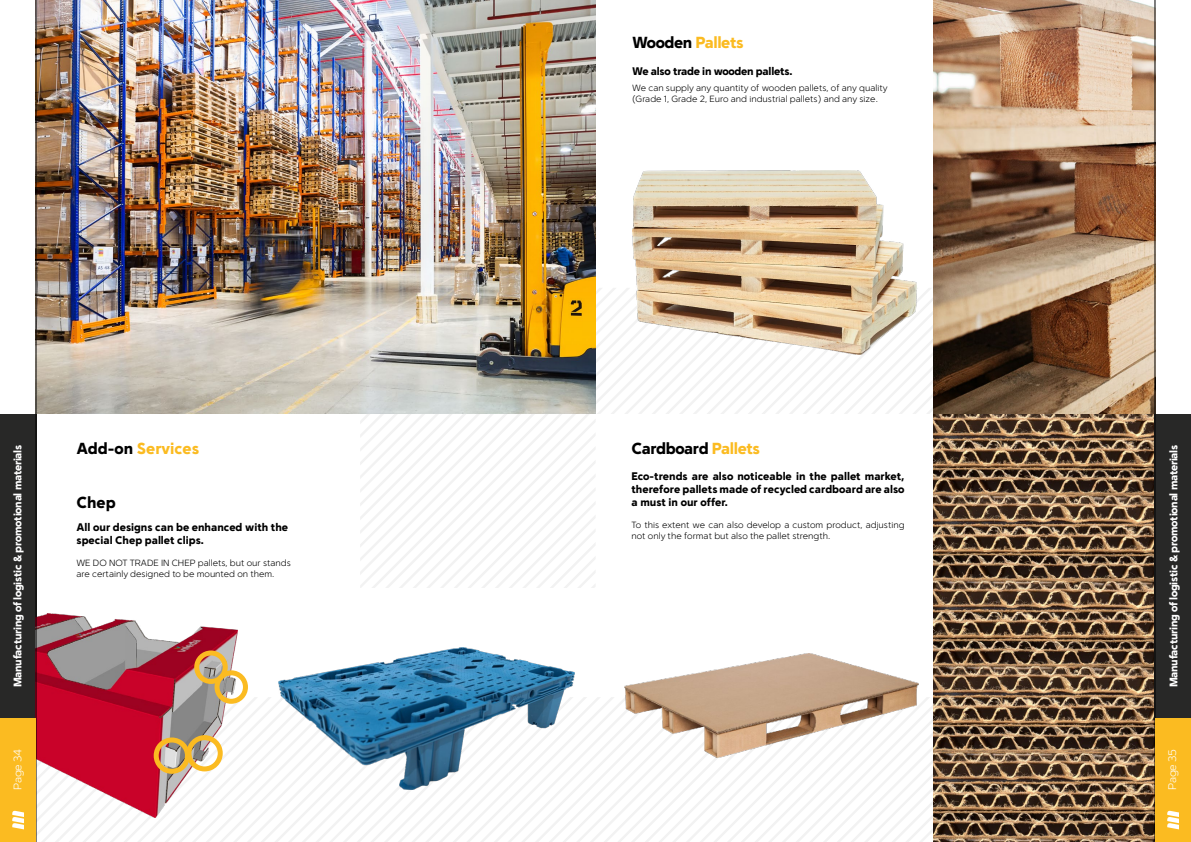
<style>
.page{position:relative;width:1191px;height:842px;background:#fff}
.page>*{position:absolute;margin:0;border:0;box-sizing:border-box;transform-origin:0 0}
.t1{font:900 16px "Simple Sans";letter-spacing:-.025em;color:#000}
.t2{font:900 16px "Simple Sans";color:#fbbb21}
.t3{font:900 16px "Simple Sans";letter-spacing:-.025em;color:#fbbb21}
.t4{font:900 11px/13.2px "Simple Sans";color:#000}
.t5{font:900 11px "Simple Sans";letter-spacing:-.025em;color:#fff}
.t6{font:900 11px "Simple Sans";letter-spacing:-.02em;color:#000}
.t7{font:300 11px "Simple Sans";letter-spacing:-.025em;color:#fff}
.t8{font:300 9px/10.8px "Simple Sans";color:#000}
.s1{color:#000}
.s2{color:#fbbb21}
</style>
<div class="page">
<svg style="left:37px;top:697px;width:896px;height:145px"></svg>
<img style="left:37px;top:0;width:558px;height:414px">
<img style="left:933px;top:0;width:221px;height:842px">
<img style="left:934px;top:0;width:220px;height:414px">
<img style="left:278px;top:647px;width:297px;height:142px">
<img style="left:632px;top:170px;width:285px;height:118px">
<img style="left:624px;top:653px;width:294px;height:104px">
<svg style="left:257px;top:288px;width:676px;height:300px"></svg>
<div style="left:0;top:414px;width:36px;height:304px;background:#282827"></div>
<div style="left:1154px;top:414px;width:37px;height:304px;background:#282827"></div>
<img style="left:37px;top:613px;width:200px;height:205px">
<div style="left:154px;top:737px;width:36px;height:37px;border:5px solid #fbbb21;border-radius:50%"></div>
<div style="left:186px;top:735px;width:37px;height:36px;border:5px solid #fbbb21;border-radius:50%"></div>
<div style="left:214px;top:670px;width:34px;height:34px;border:5px solid #fbbb21;border-radius:50%"></div>
<div style="left:194px;top:650px;width:34px;height:34px;border:5px solid #fbbb21;border-radius:50%"></div>
<hr style="left:36px;top:0;width:1px;height:842px;background:#000">
<div style="left:0;top:718px;width:36px;height:124px;background:#fbbb21"></div>
<svg style="left:12px;top:810px;width:12px;height:19px"></svg>
<hr style="left:1154px;top:0;width:1px;height:842px;background:#000">
<div style="left:1155px;top:718px;width:36px;height:124px;background:#fbbb21"></div>
<svg style="left:1167px;top:810px;width:12px;height:19px"></svg>
<h1 class="t3" style="left:632px;top:33px;width:113px"><span class="s1">Wooden</span> Pallets</h1>
<p class="t6" style="left:632px;top:64px;width:162px">We also trade in wooden pallets.</p>
<p class="t8" style="left:632px;top:83px;width:257px">We can supply any quantity of wooden pallets, of any quality (Grade 1, Grade 2, Euro and industrial pallets) and any size.</p>
<h1 class="t2" style="left:77px;top:438px;width:124px"><span class="s1">Add-on</span> Services</h1>
<h1 class="t1" style="left:631px;top:438px;width:130px">Cardboard <span class="s2">Pallets</span></h1>
<p class="t4" style="left:631px;top:469px;width:274px;text-align:justify">Eco-trends are also noticeable in the pallet market, therefore pallets made of recycled cardboard are also a must in our offer.</p>
<p class="t8" style="left:631px;top:519px;width:274px">To this extent we can also develop a custom product, adjusting not only the format but also the pallet strength.</p>
<p class="t5" style="left:11px;top:687px;width:244px;rotate:-90deg">Manufacturing of logistic &amp; promotional materials</p>
<p class="t5" style="left:1167px;top:687px;width:244px;rotate:-90deg">Manufacturing of logistic &amp; promotional materials</p>
<h1 class="t1" style="left:77px;top:493px;width:41px">Chep</h1>
<p class="t4" style="left:77px;top:520px;width:213px">All our designs can be enhanced with the special Chep pallet clips.</p>
<p class="t8" style="left:77px;top:557px;width:216px">WE DO NOT TRADE IN CHEP pallets, but our stands are certainly designed to be mounted on them.</p>
<p class="t7" style="left:11px;top:790px;width:42px;rotate:-90deg">Page 34</p>
<p class="t7" style="left:1165px;top:790px;width:42px;rotate:-90deg">Page 35</p>
</div>
